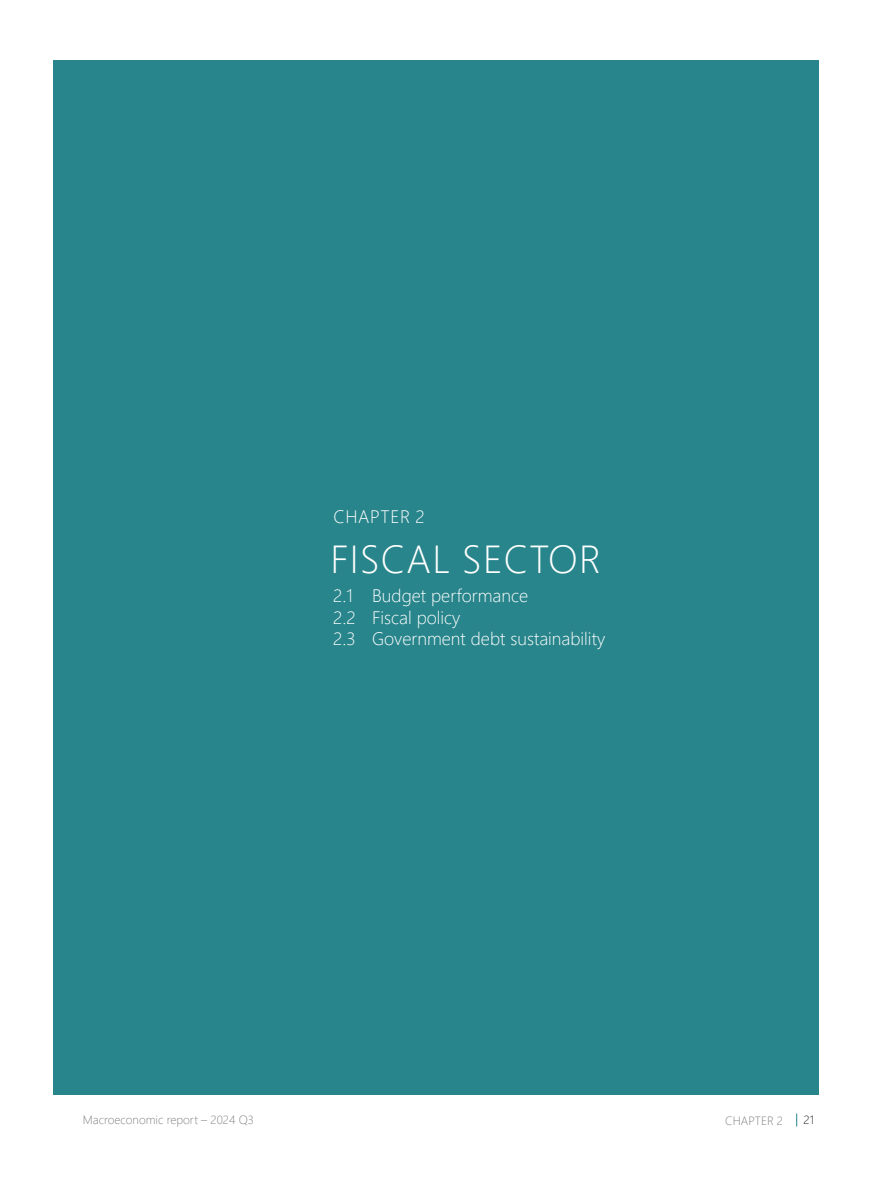
<style>
.page{position:relative;width:872px;height:1183px;background:#fff}
.page>*{position:absolute;margin:0;border:0;box-sizing:border-box;transform-origin:0 0}
.GARChIG{font:300 39px "Segoe UI";letter-spacing:.035em;color:#fff}
.Paragraph_Style_2{font:300 18px "Segoe UI";color:#fff}
.Paragraph_Style_2-2{font:300 18px "Segoe UI";letter-spacing:.035em;color:#fff}
.Paragraph_Style_2-3{font:300 12px "Segoe UI";color:#808285}
.t1{font:300 12px "Segoe UI";color:#231f20}
</style>
<div class="page">
<svg style="left:796px;top:1113px;width:1px;height:12px"></svg>
<div style="left:53px;top:60px;width:766px;height:1033px;background:#28858b"></div>
<p class="Paragraph_Style_2-2" style="left:333px;top:500px;width:92px">CHAPTER 2</p>
<p class="GARChIG" style="left:330px;top:521px;width:272px">FISCAL SECTOR</p>
<p class="Paragraph_Style_2" style="left:372px;top:578px;width:157px">Budget performance</p>
<p class="Paragraph_Style_2" style="left:372px;top:600px;width:90px">Fiscal policy</p>
<p class="Paragraph_Style_2" style="left:372px;top:621px;width:234px">Government debt sustainability</p>
<p class="Paragraph_Style_2" style="left:333px;top:578px;width:21px">2.1</p>
<p class="Paragraph_Style_2" style="left:333px;top:600px;width:24px">2.2</p>
<p class="Paragraph_Style_2" style="left:333px;top:621px;width:24px">2.3</p>
<p class="Paragraph_Style_2-3" style="left:83px;top:1108px;width:173px">Macroeconomic report – 2024 Q3</p>
<p class="t1" style="left:803px;top:1108px;width:12px">21</p>
<p class="Paragraph_Style_2-3" style="left:725px;top:1108px;width:59px">CHAPTER 2</p>
</div>
